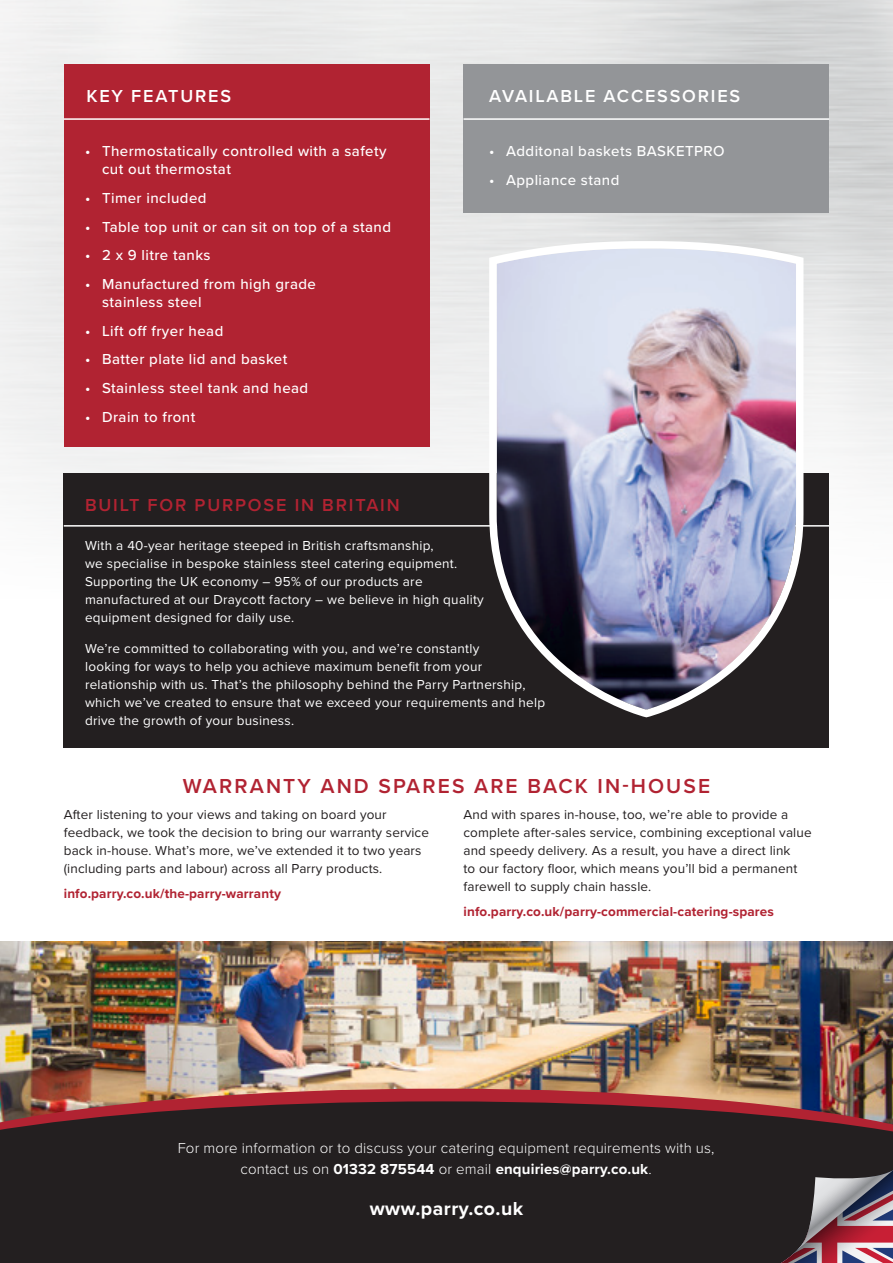
<style>
.page{position:relative;width:893px;height:1263px;background:#fff}
.page>*{position:absolute;margin:0;border:0;box-sizing:border-box;transform-origin:0 0}
.t1{font:600 21px "Proxima Nova";letter-spacing:.1em;color:#b12332}
.t2{font:700 19.5px "Proxima Nova";letter-spacing:.025em;color:#fff}
.t3{font:600 18px "Proxima Nova";letter-spacing:.1em;color:#fff}
.t4{font:600 18px "Proxima Nova";letter-spacing:.1em;color:#b12332}
.t5{font:500 15px/18px "Proxima Nova";letter-spacing:.03em;color:#fff}
.t6{font:300 15px/21px "Proxima Nova";letter-spacing:.01em;color:#fff;text-align:center}
.t7{font:13.5px/18px "Proxima Nova";letter-spacing:.02em;color:#fff}
.t8{font:13.5px/18px "Proxima Nova";letter-spacing:.01em;color:#231f20}
.t9{font:700 13.5px "Proxima Nova";letter-spacing:.01em;color:#b12332}
.s1{font-weight:700}
</style>
<div class="page">
<img style="left:0;top:0;width:893px;height:641px">
<img style="left:0;top:941px;width:893px;height:113px">
<img style="left:0;top:1054px;width:893px;height:209px">
<div style="left:64px;top:473px;width:765px;height:275px;background:#231f20"></div>
<hr style="left:64px;top:525px;width:765px;height:2px;background:#fff">
<div style="left:463px;top:64px;width:366px;height:149px;background:#939598"></div>
<hr style="left:463px;top:118px;width:366px;height:2px;background:#fff">
<img style="left:485px;top:237px;width:324px;height:481px">
<div style="left:64px;top:64px;width:365px;height:382px;background:#b12332"></div>
<hr style="left:64px;top:118px;width:365px;height:2px;background:#fff">
<h3 class="t3" style="left:86px;top:85px;width:146px">KEY FEATURES</h3>
<p class="t5" style="left:102px;top:143px;width:286px;text-indent:-17px">• Thermostatically controlled with a safety cut out thermostat</p>
<p class="t5" style="left:85px;top:189px;width:123px">• Timer included</p>
<p class="t5" style="left:85px;top:218px;width:308px">• Table top unit or can sit on top of a stand</p>
<p class="t5" style="left:85px;top:247px;width:127px">• 2 x 9 litre tanks</p>
<p class="t5" style="left:102px;top:275px;width:215px;text-indent:-17px">• Manufactured from high grade stainless steel</p>
<p class="t5" style="left:85px;top:322px;width:140px">• Lift off fryer head</p>
<p class="t5" style="left:85px;top:351px;width:204px">• Batter plate lid and basket</p>
<p class="t5" style="left:85px;top:379px;width:225px">• Stainless steel tank and head</p>
<p class="t5" style="left:85px;top:408px;width:112px">• Drain to front</p>
<h3 class="t3" style="left:489px;top:85px;width:253px">AVAILABLE ACCESSORIES</h3>
<p class="t5" style="left:489px;top:143px;width:237px">• Additonal baskets BASKETPRO</p>
<p class="t5" style="left:489px;top:171px;width:132px">• Appliance stand</p>
<h3 class="t4" style="left:85px;top:494px;width:316px">BUILT FOR PURPOSE IN BRITAIN</h3>
<p class="t7" style="left:85px;top:537px;width:400px">With a 40-year heritage steeped in British craftsmanship,<br>we specialise in bespoke stainless steel catering equipment.<br>Supporting the UK economy – 95% of our products are manufactured at our Draycott factory – we believe in high quality equipment designed for daily use.</p>
<p class="t7" style="left:85px;top:640px;width:462px">We’re committed to collaborating with you, and we’re constantly<br>looking for ways to help you achieve maximum benefit from your relationship with us. That’s the philosophy behind the Parry Partnership, which we’ve created to ensure that we exceed your requirements and help drive the growth of your business.</p>
<h1 class="t1" style="left:183px;top:773px;width:529px">WARRANTY AND SPARES ARE BACK IN-HOUSE</h1>
<p class="t8" style="left:64px;top:806px;width:367px">After listening to your views and taking on board your feedback, we took the decision to bring our warranty service back in-house. What’s more, we’ve extended it to two years (including parts and labour) across all Parry products.</p>
<p class="t9" style="left:64px;top:885px;width:219px">info.parry.co.uk/the-parry-warranty</p>
<p class="t8" style="left:463px;top:806px;width:350px">And with spares in-house, too, we’re able to provide a complete after-sales service, combining exceptional value and speedy delivery. As a result, you have a direct link<br>to our factory floor, which means you’ll bid a permanent farewell to supply chain hassle.</p>
<p class="t9" style="left:463px;top:903px;width:312px">info.parry.co.uk/parry-commercial-catering-spares</p>
<p class="t6" style="left:178px;top:1131px;width:538px">For more information or to discuss your catering equipment requirements with us, contact us on <span class="s1">01332 875544</span> or email <span class="s1">enquiries@parry.co.uk</span>.</p>
<h2 class="t2" style="left:370px;top:1196px;width:155px">www.parry.co.uk</h2>
<p class="t6" style="left:178px;top:1138px;width:538px">For more information or to discuss your catering equipment requirements with us, contact us on <span class="s1">01332 875544</span> or email <span class="s1">enquiries@parry.co.uk</span>.</p>
</div>
